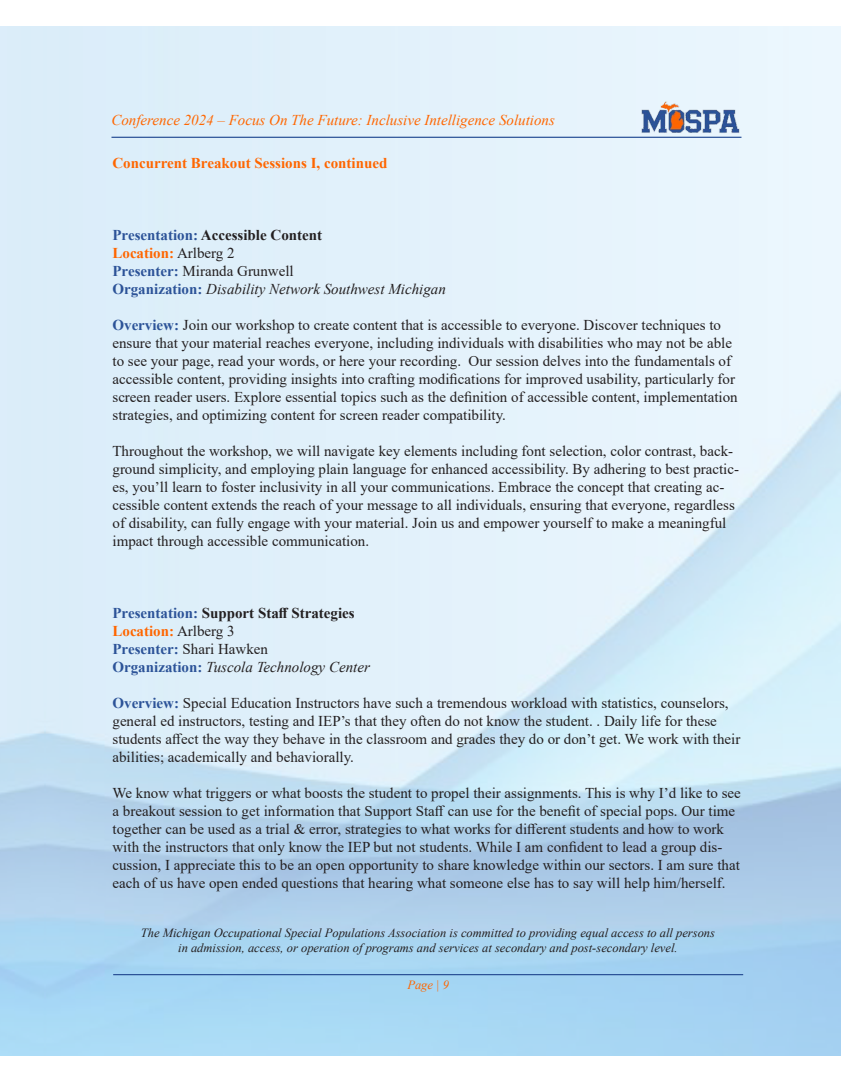
<style>
.page{position:relative;width:855px;height:1080px;background:#fff}
.page>*{position:absolute;margin:0;border:0;box-sizing:border-box;transform-origin:0 0}
.t1{font:15px/18px "Times New Roman";color:#231f20}
.t2{font:700 15px/18px "Times New Roman";color:#231f20}
.t3{font:700 15px/18px "Times New Roman";color:#2c5398}
.t4{font:italic 15px/18px "Times New Roman";color:#231f20}
.t5{font:italic 15px "Times New Roman";color:#f60}
.t6{font:700 15px "Times New Roman";color:#f60}
.t7{font:italic 12.5px "Times New Roman";color:#231f20}
.t8{font:italic 12.5px "Times New Roman";color:#f60}
.s1{color:#2c5398}
.s2{color:#f60}
.s3{font-weight:400}
.s4{font-weight:700;font-style:normal;color:#2c5398}
.s5{font-style:normal}
.s6{font-weight:700;color:#2c5398}
.s7{font-weight:400;color:#231f20}
.s8{font-weight:400;font-style:italic;color:#231f20}
</style>
<div class="page">
<hr style="left:113px;top:974px;width:630px;height:1px;background:#2c5398">
<hr style="left:111px;top:137px;width:630px;height:1px;background:#2c5398">
<img style="left:626px;top:101px;width:133px;height:33px">
<p class="t5" style="left:111px;top:110px;width:445px">Conference 2024 – Focus On The Future: Inclusive Intelligence Solutions</p>
<p class="t6" style="left:112px;top:152px;width:276px">Concurrent Breakout Sessions I, continued</p>
<p class="t2" style="left:112px;top:225px;width:211px"><span class="s1">Presentation:</span> Accessible Content<br><span class="s2">Location:</span> <span class="s3">Arlberg 2</span></p>
<p class="t4" style="left:112px;top:261px;width:335px"><span class="s4">Presenter:</span> <span class="s5">Miranda Grunwell<br></span><span class="s4">Organization:</span> Disability Network Southwest Michigan</p>
<p class="t1" style="left:112px;top:315px;width:627px"><span class="s6">Overview:</span> Join our workshop to create content that is accessible to everyone. Discover techniques to ensure that your material reaches everyone, including individuals with disabilities who may not be able to see your page, read your words, or here your recording. Our session delves into the fundamentals of accessible content, providing insights into crafting modifications for improved usability, particularly for screen reader users. Explore essential topics such as the definition of accessible content, implementation strategies, and optimizing content for screen reader compatibility.</p>
<p class="t1" style="left:112px;top:441px;width:628px">Throughout the workshop, we will navigate key elements including font selection, color contrast, back&shy;ground simplicity, and employing plain language for enhanced accessibility. By adhering to best practic&shy;es, you’ll learn to foster inclusivity in all your communications. Embrace the concept that creating ac&shy;cessible content extends the reach of your message to all individuals, ensuring that everyone, regardless of disability, can fully engage with your material. Join us and empower yourself to make a meaningful impact through accessible communication.</p>
<p class="t2" style="left:112px;top:603px;width:244px"><span class="s1">Presentation:</span> Support Staff Strategies</p>
<p class="t3" style="left:112px;top:621px;width:259px"><span class="s2">Location:</span> <span class="s7">Arlberg 3<br></span>Presenter: <span class="s7">Shari Hawken<br></span>Organization: <span class="s8">Tuscola Technology Center</span></p>
<p class="t1" style="left:112px;top:693px;width:629px"><span class="s6">Overview:</span> Special Education Instructors have such a tremendous workload with statistics, counselors, general ed instructors, testing and IEP’s that they often do not know the student. . Daily life for these students affect the way they behave in the classroom and grades they do or don’t get. We work with their abilities; academically and behaviorally.</p>
<p class="t1" style="left:112px;top:783px;width:630px">We know what triggers or what boosts the student to propel their assignments. This is why I’d like to see a breakout session to get information that Support Staff can use for the benefit of special pops. Our time together can be used as a trial &amp; error, strategies to what works for different students and how to work with the instructors that only know the IEP but not students. While I am confident to lead a group dis&shy;cussion, I appreciate this to be an open opportunity to share knowledge within our sectors. I am sure that each of us have open ended questions that hearing what someone else has to say will help him/herself.</p>
<p class="t7" style="left:141px;top:925px;width:576px">The Michigan Occupational Special Populations Association is committed to providing equal access to all persons</p>
<p class="t7" style="left:178px;top:940px;width:501px">in admission, access, or operation of programs and services at secondary and post-secondary level.</p>
<p class="t8" style="left:407px;top:976px;width:43px">Page | 9</p>
</div>
